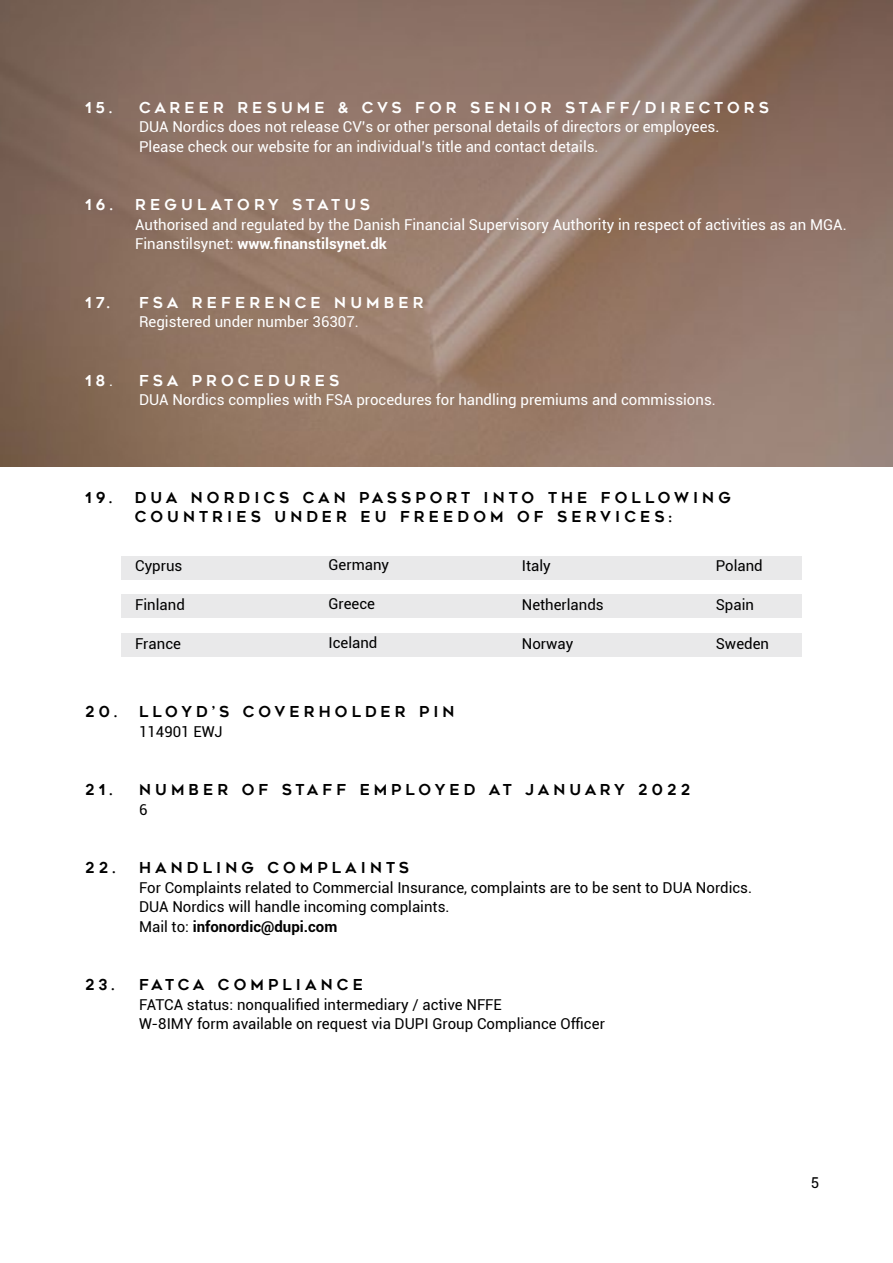
<style>
.page{position:relative;width:893px;height:1263px;background:#fff}
.page>*{position:absolute;margin:0;border:0;box-sizing:border-box;transform-origin:0 0}
.t1{font:15px/19.5px "Roboto";color:#fff}
.t2{font:15px/19.5px "Roboto";color:#000}
.t3{font:15px/19.5px "Geometos";letter-spacing:.275em;color:#000}
.t4{font:15px "Geometos";letter-spacing:.275em;color:#fff}
.s1{font-weight:700}
.s2{font-family:"Roboto"}
</style>
<div class="page">
<img style="left:0;top:0;width:893px;height:466px">
<div style="left:121px;top:556px;width:680px;height:23px;background:#e9e9ea"></div>
<div style="left:121px;top:633px;width:680px;height:24px;background:#e9e9ea"></div>
<div style="left:121px;top:594px;width:680px;height:24px;background:#e9e9ea"></div>
<p class="t4" style="left:85px;top:99px;width:685px">15. CAREER RESUME &amp; CVS FOR SENIOR STAFF/DIRECTORS</p>
<p class="t1" style="left:139px;top:116px;width:582px">DUA Nordics does not release CV’s or other personal details of directors or employees.<br>Please check our website for an individual’s title and contact details.</p>
<p class="t4" style="left:85px;top:196px;width:286px">16. REGULATORY STATUS</p>
<p class="t1" style="left:135px;top:214px;width:713px">Authorised and regulated by the Danish Financial Supervisory Authority in respect of activities as an MGA.<br>Finanstilsynet: <span class="s1">www.finanstilsynet.dk</span></p>
<p class="t4" style="left:85px;top:294px;width:340px">17. FSA REFERENCE NUMBER</p>
<p class="t1" style="left:139px;top:311px;width:221px">Registered under number 36307.</p>
<p class="t4" style="left:85px;top:372px;width:256px">18<span class="s2">.</span> FSA PROCEDURES</p>
<p class="t1" style="left:139px;top:389px;width:578px">DUA Nordics complies with FSA procedures for handling premiums and commissions.</p>
<p class="t3" style="left:135px;top:487px;width:598px;text-indent:-50px">19. DUA NORDICS CAN PASSPORT INTO THE FOLLOWING<br>COUNTRIES UNDER EU FREEDOM OF SERVICES:</p>
<p class="t2" style="left:135px;top:556px;width:49px">Cyprus</p>
<p class="t2" style="left:135px;top:595px;width:51px">Finland</p>
<p class="t2" style="left:135px;top:634px;width:47px">France</p>
<p class="t2" style="left:328px;top:555px;width:62px">Germany</p>
<p class="t2" style="left:328px;top:594px;width:48px">Greece</p>
<p class="t2" style="left:328px;top:633px;width:51px">Iceland</p>
<p class="t3" style="left:85px;top:702px;width:371px">20. LLOYD’S COVERHOLDER PIN</p>
<p class="t2" style="left:139px;top:721px;width:85px">114901 EWJ</p>
<p class="t2" style="left:522px;top:556px;width:30px">Italy</p>
<p class="t2" style="left:522px;top:595px;width:83px">Netherlands</p>
<p class="t2" style="left:522px;top:634px;width:53px">Norway</p>
<p class="t3" style="left:85px;top:780px;width:607px">21. NUMBER OF STAFF EMPLOYED AT JANUARY 2022</p>
<p class="t2" style="left:139px;top:799px;width:10px">6</p>
<p class="t2" style="left:716px;top:555px;width:49px">Poland</p>
<p class="t2" style="left:716px;top:594px;width:40px">Spain</p>
<p class="t2" style="left:716px;top:633px;width:55px">Sweden</p>
<p class="t3" style="left:85px;top:858px;width:325px">22. HANDLING COMPLAINTS</p>
<p class="t2" style="left:139px;top:877px;width:615px">For Complaints related to Commercial Insurance, complaints are to be sent to DUA Nordics.<br>DUA Nordics will handle incoming complaints.<br>Mail to: <span class="s1">infonordic@dupi.com</span></p>
<p class="t3" style="left:85px;top:975px;width:279px">23. FATCA COMPLIANCE</p>
<p class="t2" style="left:139px;top:994px;width:467px">FATCA status: nonqualified intermediary / active NFFE<br>W-8IMY form available on request via DUPI Group Compliance Officer</p>
<p class="t2" style="left:811px;top:1172px;width:10px">5</p>
</div>
